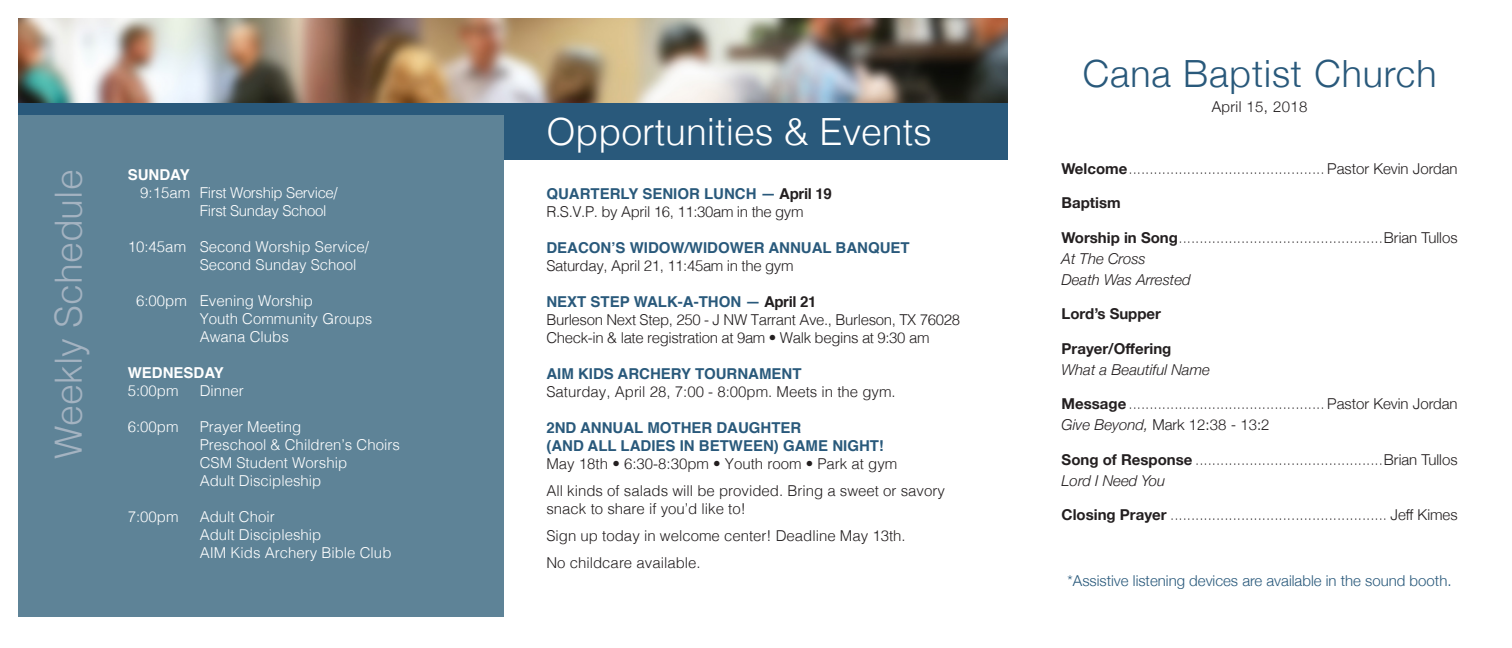
<style>
.page{position:relative;width:1512px;height:648px;background:#fff}
.page>*{position:absolute;margin:0;border:0;box-sizing:border-box;transform-origin:0 0}
.t1{font:300 37.5px "Helvetica";color:#fff}
.t2{font:300 37.5px "Helvetica Neue";letter-spacing:.025em;color:#29597b}
.t3{font:300 37.5px "Helvetica";color:#a4b3c1}
.t4{font:100 15px "Helvetica Neue";color:#231f20}
.t5{font:300 15px/18px "Helvetica";color:#fff}
.t6{font:300 15px/18px "Helvetica";color:#231f20}
.t7{font:700 15px/18px "Helvetica";color:#29597b}
.t8{font:300 15px/18px "Helvetica";letter-spacing:-.025em;color:#231f20}
.t9{font:italic 300 15px "Helvetica Neue";color:#231f20}
.t10{font:300 15px "Helvetica Neue";color:#29597b}
.t11{font:300 15px/18px "Helvetica";letter-spacing:-.025em;color:#fff}
.t12{font:700 15px "Helvetica Neue";color:#231f20}
.t13{font:300 15px "Helvetica Neue";color:#231f20}
.t14{font:700 15px "Helvetica";color:#fff}
.t15{font:300 15px "Helvetica Neue";letter-spacing:.025em;color:#231f20}
.s1{color:#231f20}
.s2{font-weight:700}
.s3{font-weight:300}
.s4{font-style:italic}
</style>
<div class="page">
<div style="left:18px;top:115px;width:486px;height:502px;background:#5e8397"></div>
<div style="left:18px;top:103px;width:511px;height:12px;background:#29597b"></div>
<div style="left:504px;top:103px;width:504px;height:57px;background:#29597b"></div>
<img style="left:18px;top:18px;width:990px;height:85px">
<p class="t3" style="left:37px;top:459px;width:291px;rotate:-90deg">Weekly Schedule</p>
<p class="t14" style="left:128px;top:163px;width:63px">SUNDAY</p>
<p class="t11" style="left:200px;top:183px;width:139px;text-indent:-59px">9:15am First Worship Service/<br>First Sunday School</p>
<p class="t5" style="left:200px;top:237px;width:171px;text-indent:-72px">10:45am Second Worship Service/<br>Second Sunday School</p>
<p class="t5" style="left:136px;top:291px;width:179px">6:00pm Evening Worship</p>
<p class="t5" style="left:200px;top:309px;width:174px">Youth Community Groups<br>Awana Clubs</p>
<p class="t14" style="left:128px;top:361px;width:98px">WEDNESDAY</p>
<p class="t5" style="left:128px;top:381px;width:52px">5:00pm</p>
<p class="t5" style="left:200px;top:381px;width:46px">Dinner</p>
<p class="t5" style="left:128px;top:417px;width:52px">6:00pm</p>
<p class="t5" style="left:200px;top:417px;width:202px">Prayer Meeting<br>Preschool &amp; Children’s Choirs<br>CSM Student Worship<br>Adult Discipleship</p>
<p class="t5" style="left:128px;top:507px;width:52px">7:00pm</p>
<p class="t5" style="left:200px;top:507px;width:77px">Adult Choir</p>
<p class="t5" style="left:200px;top:525px;width:123px">Adult Discipleship</p>
<p class="t5" style="left:200px;top:543px;width:193px">AIM Kids Archery Bible Club</p>
<p class="t1" style="left:546px;top:100px;width:387px">Opportunities &amp; Events</p>
<p class="t7" style="left:546px;top:185px;width:287px">QUARTERLY SENIOR LUNCH — <span class="s1">April 19</span></p>
<p class="t8" style="left:546px;top:202px;width:259px">R.S.V.P. by April 16, 11:30am in the gym</p>
<p class="t7" style="left:546px;top:239px;width:365px">DEACON’S WIDOW/WIDOWER ANNUAL BANQUET</p>
<p class="t8" style="left:546px;top:256px;width:249px">Saturday, April 21, 11:45am in the gym</p>
<p class="t7" style="left:546px;top:293px;width:271px">NEXT STEP WALK-A-THON — <span class="s1">April 21</span></p>
<p class="t8" style="left:546px;top:310px;width:415px">Burleson Next Step, 250 - J NW Tarrant Ave., Burleson, TX 76028<br>Check-in &amp; late registration at 9am • Walk begins at 9:30 am</p>
<p class="t7" style="left:546px;top:365px;width:257px">AIM KIDS ARCHERY TOURNAMENT</p>
<p class="t6" style="left:546px;top:382px;width:351px">Saturday, April 28, 7:00 - 8:00pm. Meets in the gym.</p>
<p class="t7" style="left:546px;top:419px;width:339px">2ND ANNUAL MOTHER DAUGHTER<br>(AND ALL LADIES IN BETWEEN) GAME NIGHT!</p>
<p class="t6" style="left:546px;top:454px;width:352px">May 18th • 6:30-8:30pm • Youth room • Park at gym</p>
<p class="t6" style="left:546px;top:481px;width:400px">All kinds of salads will be provided. Bring a sweet or savory snack to share if you’d like to!</p>
<p class="t6" style="left:546px;top:526px;width:361px">Sign up today in welcome center! Deadline May 13th.</p>
<p class="t6" style="left:546px;top:553px;width:156px">No childcare available.</p>
<p class="t2" style="left:1083px;top:43px;width:355px">Cana Baptist Church</p>
<p class="t15" style="left:1212px;top:95px;width:97px">April 15, 2018</p>
<p class="t4" style="left:1062px;top:157px;width:398px"><span class="s2">Welcome</span>............................................... <span class="s3">Pastor Kevin Jordan</span></p>
<p class="t12" style="left:1062px;top:191px;width:61px">Baptism</p>
<p class="t4" style="left:1062px;top:226px;width:398px"><span class="s2">Worship in Song</span>.................................................<span class="s3">Brian Tullos</span></p>
<p class="t9" style="left:1062px;top:247px;width:86px">At The Cross</p>
<p class="t9" style="left:1062px;top:268px;width:131px">Death Was Arrested</p>
<p class="t12" style="left:1062px;top:302px;width:101px">Lord’s Supper</p>
<p class="t12" style="left:1062px;top:337px;width:111px">Prayer/Offering</p>
<p class="t9" style="left:1062px;top:358px;width:150px">What a Beautiful Name</p>
<p class="t4" style="left:1062px;top:393px;width:398px"><span class="s2">Message</span> ............................................... <span class="s3">Pastor Kevin Jordan</span></p>
<p class="t13" style="left:1062px;top:413px;width:209px"><span class="s4">Give Beyond,</span> Mark 12:38 - 13:2</p>
<p class="t4" style="left:1062px;top:448px;width:398px"><span class="s2">Song of Response</span> .............................................<span class="s3">Brian Tullos</span></p>
<p class="t9" style="left:1062px;top:469px;width:105px">Lord I Need You</p>
<p class="t4" style="left:1062px;top:504px;width:398px"><span class="s2">Closing Prayer</span> .................................................... <span class="s3">Jeff Kimes</span></p>
<p class="t10" style="left:1068px;top:569px;width:385px">*Assistive listening devices are available in the sound booth.</p>
</div>
